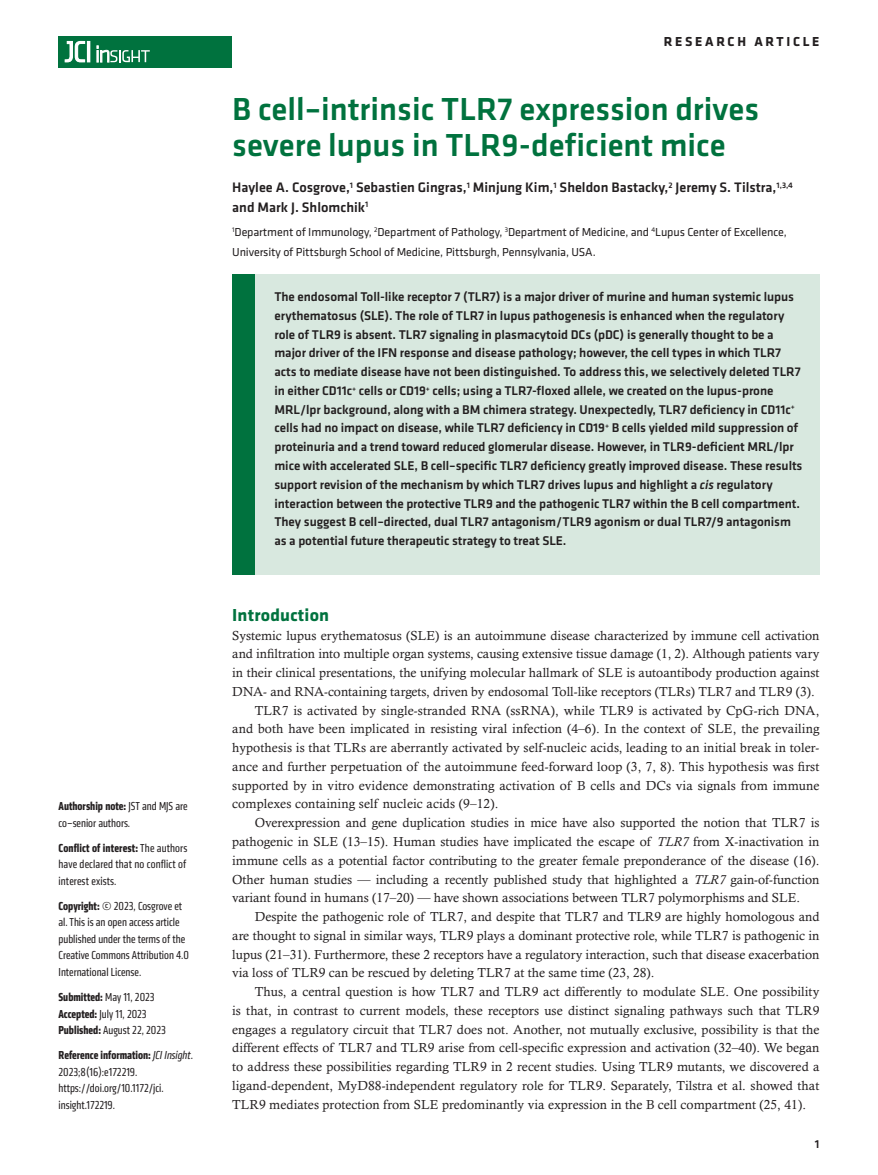
<style>
.page{position:relative;width:878px;height:1175px;background:#fff}
.page>*{position:absolute;margin:0;border:0;box-sizing:border-box;transform-origin:0 0}
.t1{font:500 33px/36px "Klavika Basic";color:#00723e}
.t2{font:700 18px "Klavika";letter-spacing:.01em;color:#00723e}
.t3{font:500 14.25px/19.5px "Klavika Basic";color:#231f20}
.t4{font:700 13.5px "Klavika Basic";letter-spacing:.2em;color:#231f20}
.t5{font:13.2px "Calisto MT Std";color:#231f20}
.t6{font:500 13.2px/18.8px "Klavika Basic";letter-spacing:-.005em;color:#231f20}
.t7{font:condensed 12px/16.5px "Klavika";color:#231f20}
.t8{font:12px/19.5px "Klavika";letter-spacing:-.01em;color:#231f20}
.t9{font:500 12px "Klavika Basic";color:#231f20}
.s1{font-weight:700}
.s2{font-style:italic}
</style>
<div class="page">
<div style="left:59px;top:36px;width:173px;height:31px;background:#00723e"></div>
<hr style="left:87px;top:41px;width:3px;height:21px;background:#fff">
<svg style="left:64px;top:41px;width:21px;height:22px"></svg>
<svg style="left:97px;top:46px;width:53px;height:16px"></svg>
<div style="left:232px;top:274px;width:587px;height:300px;background:#d8e8df"></div>
<div style="left:232px;top:274px;width:22px;height:300px;background:#00723e"></div>
<p class="t7" style="left:59px;top:798px;width:131px"><span class="s1">Authorship note:</span> JST and MJS are co–senior authors.</p>
<p class="t7" style="left:59px;top:839px;width:130px;text-align:justify"><span class="s1">Conflict of interest:</span> The authors have declared that no conflict of interest exists.</p>
<p class="t7" style="left:59px;top:897px;width:132px"><span class="s1">Copyright:</span> © 2023, Cosgrove et al. This is an open access article published under the terms of the<br>Creative Commons Attribution 4.0<br>International License.</p>
<p class="t7" style="left:59px;top:988px;width:109px"><span class="s1">Submitted:</span> May 11, 2023<br><span class="s1">Accepted:</span> July 11, 2023<br><span class="s1">Published:</span> August 22, 2023</p>
<p class="t7" style="left:59px;top:1046px;width:136px"><span class="s1">Reference information:</span> <span class="s2">JCI Insight</span>.<br>2023;8(16):e172219. https://doi.org/10.1172/jci. insight.172219.</p>
<p class="t4" style="left:663px;top:32px;width:157px">RESEARCH ARTICLE</p>
<h1 class="t1" style="left:232px;top:91px;width:528px">B cell–intrinsic TLR7 expression drives severe lupus in TLR9-deficient mice</h1>
<p class="t3" style="left:232px;top:178px;width:562px">Haylee A. Cosgrove,<sup>1</sup> Sebastien Gingras,<sup>1</sup> Minjung Kim,<sup>1</sup> Sheldon Bastacky,<sup>2</sup> Jeremy S. Tilstra,<sup>1,3,4 </sup>and Mark J. Shlomchik<sup>1</sup></p>
<p class="t8" style="left:232px;top:222px;width:556px"><sup>1</sup>Department of Immunology, <sup>2</sup>Department of Pathology, <sup>3</sup>Department of Medicine, and <sup>4</sup>Lupus Center of Excellence,<br>University of Pittsburgh School of Medicine, Pittsburgh, Pennsylvania, USA.</p>
<p class="t6" style="left:274px;top:287px;width:529px">The endosomal Toll-like receptor 7 (TLR7) is a major driver of murine and human systemic lupus erythematosus (SLE). The role of TLR7 in lupus pathogenesis is enhanced when the regulatory role of TLR9 is absent. TLR7 signaling in plasmacytoid DCs (pDC) is generally thought to be a major driver of the IFN response and disease pathology; however, the cell types in which TLR7 acts to mediate disease have not been distinguished. To address this, we selectively deleted TLR7 in either CD11c<sup>+</sup> cells or CD19<sup>+</sup> cells; using a TLR7-floxed allele, we created on the lupus-prone MRL/lpr background, along with a BM chimera strategy. Unexpectedly, TLR7 deficiency in CD11c<sup>+ </sup>cells had no impact on disease, while TLR7 deficiency in CD19<sup>+</sup> B cells yielded mild suppression of proteinuria and a trend toward reduced glomerular disease. However, in TLR9-deficient MRL/lpr mice with accelerated SLE, B cell–specific TLR7 deficiency greatly improved disease. These results support revision of the mechanism by which TLR7 drives lupus and highlight a <span class="s2">cis</span> regulatory interaction between the protective TLR9 and the pathogenic TLR7 within the B cell compartment.<br>They suggest B cell–directed, dual TLR7 antagonism/TLR9 agonism or dual TLR7/9 antagonism as a potential future therapeutic strategy to treat SLE.</p>
<h2 class="t2" style="left:232px;top:602px;width:98px">Introduction</h2>
<p class="t5" style="left:232px;top:627px;width:588px">Systemic lupus erythematosus (SLE) is an autoimmune disease characterized by immune cell activation</p>
<p class="t5" style="left:232px;top:646px;width:588px">and infiltration into multiple organ systems, causing extensive tissue damage (1, 2). Although patients vary</p>
<p class="t5" style="left:232px;top:665px;width:588px">in their clinical presentations, the unifying molecular hallmark of SLE is autoantibody production against</p>
<p class="t5" style="left:232px;top:683px;width:584px">DNA- and RNA-containing targets, driven by endosomal Toll-like receptors (TLRs) TLR7 and TLR9 (3).</p>
<p class="t5" style="left:255px;top:702px;width:566px">TLR7 is activated by single-stranded RNA (ssRNA), while TLR9 is activated by CpG-rich DNA,</p>
<p class="t5" style="left:232px;top:721px;width:588px">and both have been implicated in resisting viral infection (4–6). In the context of SLE, the prevailing</p>
<p class="t5" style="left:232px;top:740px;width:588px">hypothesis is that TLRs are aberrantly activated by self-nucleic acids, leading to an initial break in toler-</p>
<p class="t5" style="left:232px;top:759px;width:588px">ance and further perpetuation of the autoimmune feed-forward loop (3, 7, 8). This hypothesis was first</p>
<p class="t5" style="left:232px;top:777px;width:588px">supported by in vitro evidence demonstrating activation of B cells and DCs via signals from immune</p>
<p class="t5" style="left:232px;top:796px;width:268px">complexes containing self nucleic acids (9–12).</p>
<p class="t5" style="left:255px;top:815px;width:566px">Overexpression and gene duplication studies in mice have also supported the notion that TLR7 is</p>
<p class="t5" style="left:232px;top:834px;width:588px">pathogenic in SLE (13–15). Human studies have implicated the escape of <span class="s2">TLR7</span> from X-inactivation in</p>
<p class="t5" style="left:232px;top:852px;width:588px">immune cells as a potential factor contributing to the greater female preponderance of the disease (16).</p>
<p class="t5" style="left:232px;top:871px;width:588px">Other human studies — including a recently published study that highlighted a <span class="s2">TLR7</span> gain-of-function</p>
<p class="t5" style="left:232px;top:890px;width:569px">variant found in humans (17–20) — have shown associations between TLR7 polymorphisms and SLE.</p>
<p class="t5" style="left:255px;top:909px;width:566px">Despite the pathogenic role of TLR7, and despite that TLR7 and TLR9 are highly homologous and</p>
<p class="t5" style="left:232px;top:927px;width:588px">are thought to signal in similar ways, TLR9 plays a dominant protective role, while TLR7 is pathogenic in</p>
<p class="t5" style="left:232px;top:946px;width:588px">lupus (21–31). Furthermore, these 2 receptors have a regulatory interaction, such that disease exacerbation</p>
<p class="t5" style="left:232px;top:965px;width:424px">via loss of TLR9 can be rescued by deleting TLR7 at the same time (23, 28).</p>
<p class="t5" style="left:255px;top:984px;width:566px">Thus, a central question is how TLR7 and TLR9 act differently to modulate SLE. One possibility</p>
<p class="t5" style="left:232px;top:1002px;width:588px">is that, in contrast to current models, these receptors use distinct signaling pathways such that TLR9</p>
<p class="t5" style="left:232px;top:1021px;width:588px">engages a regulatory circuit that TLR7 does not. Another, not mutually exclusive, possibility is that the</p>
<p class="t5" style="left:232px;top:1040px;width:588px">different effects of TLR7 and TLR9 arise from cell-specific expression and activation (32–40). We began</p>
<p class="t5" style="left:232px;top:1059px;width:588px">to address these possibilities regarding TLR9 in 2 recent studies. Using TLR9 mutants, we discovered a</p>
<p class="t5" style="left:232px;top:1077px;width:588px">ligand-dependent, MyD88-independent regulatory role for TLR9. Separately, Tilstra et al. showed that</p>
<p class="t5" style="left:232px;top:1096px;width:575px">TLR9 mediates protection from SLE predominantly via expression in the B cell compartment (25, 41).</p>
<p class="t9" style="left:814px;top:1135px;width:6px">1</p>
</div>
